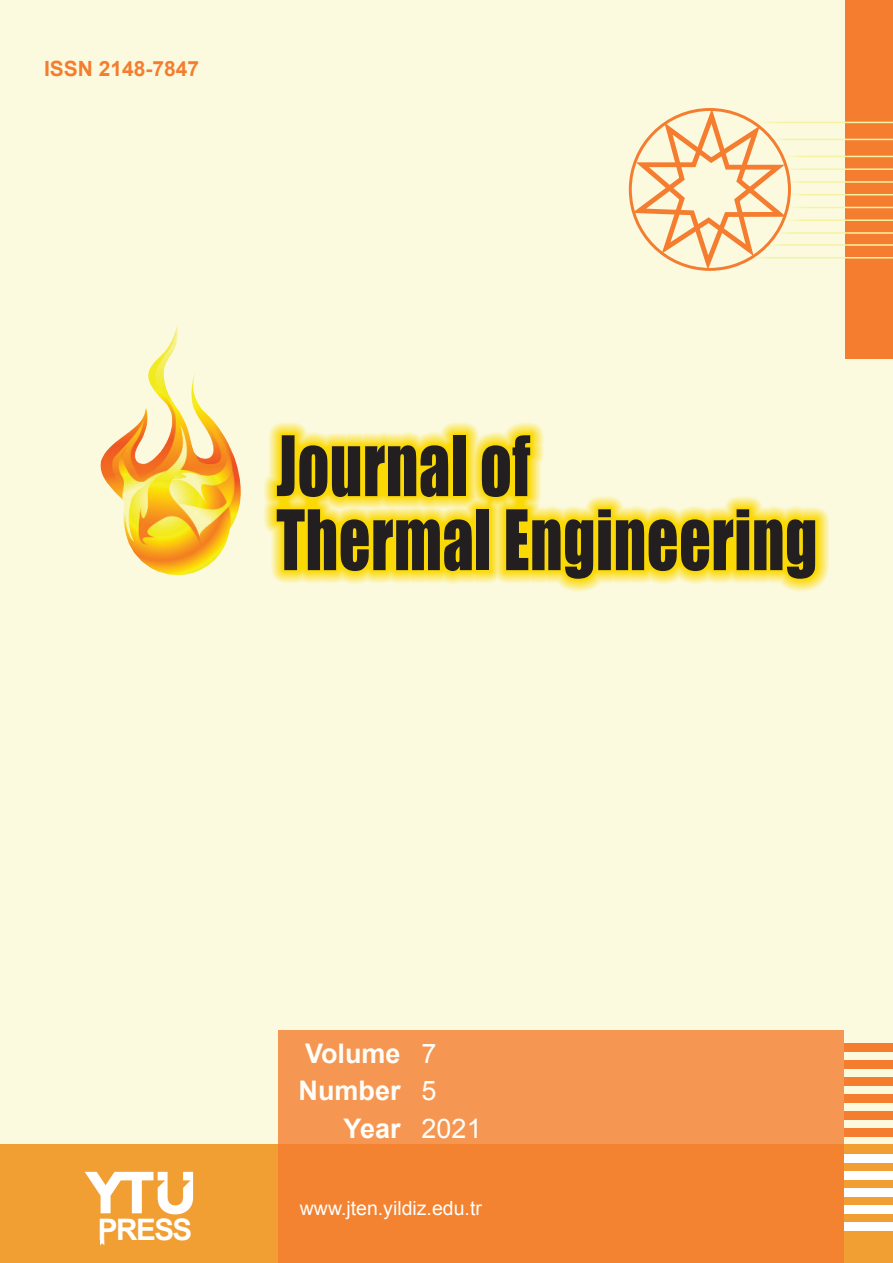
<style>
.page{position:relative;width:893px;height:1263px;background:#fbfadf}
.page>*{position:absolute;margin:0;border:0;box-sizing:border-box;transform-origin:0 0}
.t1{font:76.95px/73.9px "Impact";letter-spacing:.01em;color:#231f20;scale:.81 1}
.t2{font:700 29.7px "Arial";letter-spacing:-.05em;color:#fff}
.t3{font:700 27px "Arial";color:#fff}
.t4{font:700 21px "Arial";color:#f47d30}
.t5{font:19.5px "Arial";color:#fff}
.s1{font-weight:400}
</style>
<div class="page">
<div style="left:0;top:1145px;width:893px;height:118px;background:#f19e33"></div>
<div style="left:846px;top:0;width:47px;height:158px;background:#f47d30"></div>
<div style="left:846px;top:157px;width:47px;height:202px;background:#f47d30"></div>
<div style="left:844px;top:1043px;width:49px;height:9px;background:#f47d30"></div>
<div style="left:844px;top:1060px;width:49px;height:9px;background:#f47d30"></div>
<div style="left:844px;top:1077px;width:49px;height:9px;background:#f47d30"></div>
<div style="left:844px;top:1094px;width:49px;height:9px;background:#f47d30"></div>
<div style="left:844px;top:1128px;width:49px;height:9px;background:#f47d30"></div>
<div style="left:844px;top:1111px;width:49px;height:9px;background:#f47d30"></div>
<hr style="left:730px;top:122px;width:163px;height:1px;background:#f5f3a3">
<hr style="left:761px;top:139px;width:132px;height:1px;background:#f5f3a3">
<hr style="left:772px;top:156px;width:121px;height:1px;background:#f5f3a3">
<hr style="left:772px;top:168px;width:121px;height:2px;background:#f5f3a3">
<hr style="left:780px;top:181px;width:113px;height:2px;background:#f5f3a3">
<hr style="left:785px;top:194px;width:108px;height:1px;background:#f5f3a3">
<hr style="left:780px;top:219px;width:113px;height:2px;background:#f5f3a3">
<hr style="left:776px;top:207px;width:117px;height:1px;background:#f5f3a3">
<hr style="left:772px;top:232px;width:121px;height:2px;background:#f5f3a3">
<hr style="left:761px;top:244px;width:132px;height:2px;background:#f5f3a3">
<hr style="left:745px;top:257px;width:148px;height:1px;background:#f5f3a3">
<svg style="left:278px;top:1030px;width:566px;height:233px;background:#f38c41"></svg>
<div style="left:844px;top:1154px;width:49px;height:8px;background:#fff"></div>
<div style="left:844px;top:1171px;width:49px;height:8px;background:#fff"></div>
<div style="left:844px;top:1188px;width:49px;height:8px;background:#fff"></div>
<div style="left:844px;top:1205px;width:49px;height:8px;background:#fff"></div>
<div style="left:844px;top:1222px;width:49px;height:8px;background:#fff"></div>
<svg style="left:628px;top:108px;width:165px;height:163px"></svg>
<svg style="left:85px;top:1172px;width:108px;height:42px"></svg>
<svg style="left:100px;top:1240px;width:4px;height:5px"></svg>
<svg style="left:264px;top:422px;width:565px;height:170px"></svg>
<img style="left:100px;top:326px;width:141px;height:249px">
<p class="t4" style="left:44px;top:55px;width:157px">ISSN 2148-7847</p>
<p class="t1" style="left:276px;top:427px;width:669px">Journal of<br>Thermal Engineering</p>
<p class="t2" style="left:98px;top:1210px;width:96px">PRESS</p>
<p class="t3" style="left:305px;top:1035px;width:133px">Volume <span class="s1">7</span></p>
<p class="t3" style="left:299px;top:1073px;width:140px">Number <span class="s1">5</span></p>
<p class="t3" style="left:344px;top:1110px;width:140px">Year <span class="s1">2021</span></p>
<p class="t5" style="left:300px;top:1196px;width:184px">www.jten.yildiz.edu.tr</p>
</div>
